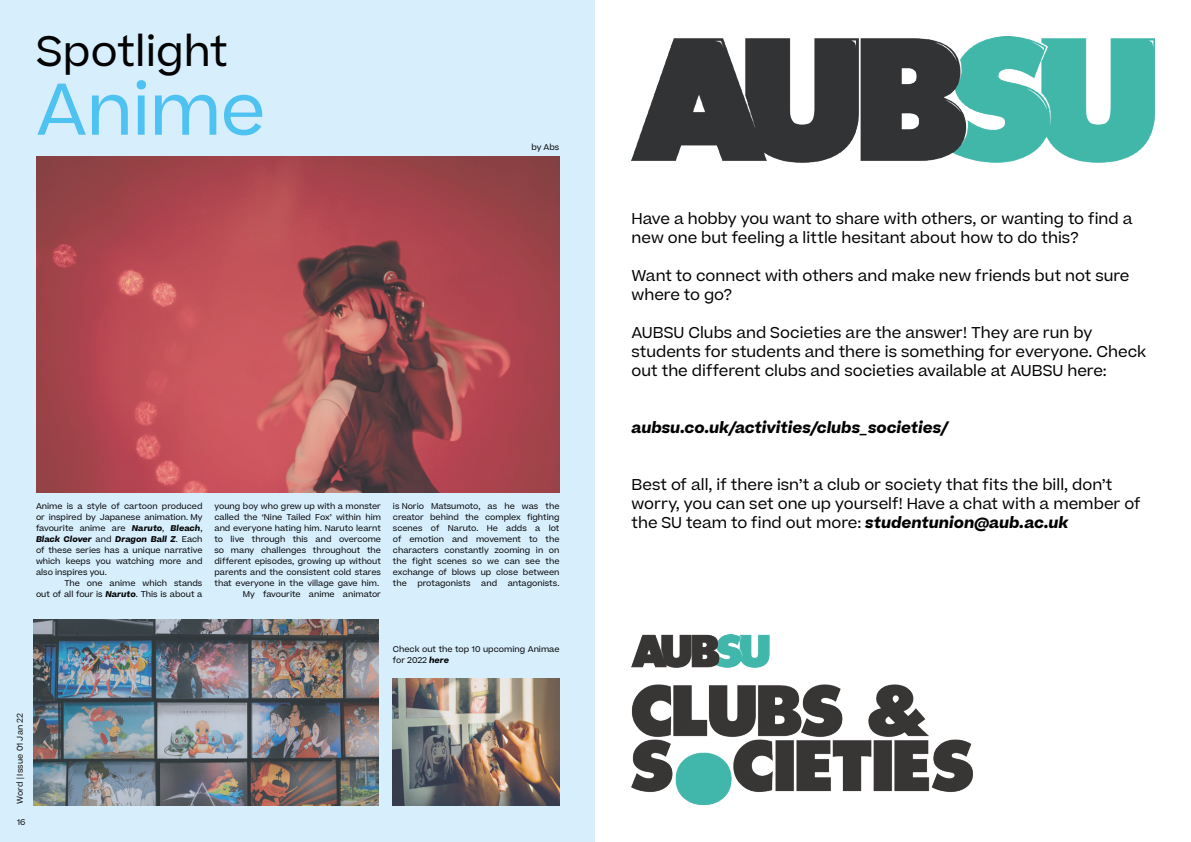
<style>
.page{position:relative;width:1191px;height:842px;background:#fff}
.page>*{position:absolute;margin:0;border:0;box-sizing:border-box;transform-origin:0 0}
.beatrice_title_black{font:70px "Beatrice";letter-spacing:-.01em;color:#4ec2f1}
.beatrice_title_black-2{font:40.7px "Beatrice";color:#020203}
.beatrice_welcome{font:15px/19px "Beatrice";color:#020203}
.beatrice_welcome-2{font:italic 700 15px "Beatrice";color:#020203}
.beatrice_body{font:8px/11px "Beatrice";color:#020203;text-align:justify}
.beatrice_body_no_ind{font:8px/11px "Beatrice";color:#020203;text-align:justify}
.beatrice_body__subhe{font:8px "Beatrice";color:#020203}
.header_date{font:8px "Beatrice";letter-spacing:.02em;color:#100d08}
.s1{font-weight:700;font-style:italic}
</style>
<div class="page">
<div style="left:0;top:0;width:595px;height:842px;background:#d7eefd"></div>
<img style="left:36px;top:156px;width:523px;height:336px">
<img style="left:33px;top:619px;width:345px;height:187px">
<img style="left:393px;top:679px;width:166px;height:127px">
<img style="left:632px;top:634px;width:340px;height:170px">
<img style="left:632px;top:36px;width:523px;height:127px">
<p class="beatrice_title_black-2" style="left:36px;top:24px;width:193px">Spotlight</p>
<p class="beatrice_title_black" style="left:36px;top:64px;width:231px">Anime</p>
<p class="beatrice_body__subhe" style="left:531px;top:142px;width:30px">by Abs</p>
<p class="beatrice_body_no_ind" style="left:36px;top:501px;width:168px">Anime is a style of cartoon produced or inspired by Japanese animation. My favourite anime are <span class="s1">Naruto</span>, <span class="s1">Bleach</span>, <span class="s1">Black Clover</span> and <span class="s1">Dragon Ball Z</span>. Each of these series has a unique narrative which keeps you watching more and</p>
<p class="beatrice_body__subhe" style="left:36px;top:567px;width:72px">also inspires you.</p>
<p class="beatrice_body" style="left:36px;top:578px;width:168px;text-align:right">The one anime which stands<br>out of all four is <span class="s1">Naruto</span>. This is about a</p>
<p class="beatrice_body" style="left:214px;top:501px;width:168px">young boy who grew up with a monster called the ‘Nine Tailed Fox’ within him and everyone hating him. Naruto learnt to live through this and overcome so many challenges throughout the different episodes, growing up without parents and the consistent cold stares that everyone in the village gave him.</p>
<p class="beatrice_body" style="left:243px;top:589px;width:140px">My favourite anime animator</p>
<p class="beatrice_body" style="left:393px;top:501px;width:168px">is Norio Matsumoto, as he was the creator behind the complex fighting scenes of Naruto. He adds a lot of emotion and movement to the characters constantly zooming in on the fight scenes so we can see the exchange of blows up close between the</p>
<p class="beatrice_body" style="left:417px;top:578px;width:55px">protagonists</p>
<p class="beatrice_body" style="left:481px;top:578px;width:17px">and</p>
<p class="beatrice_body" style="left:508px;top:578px;width:53px">antagonists.</p>
<p class="beatrice_body_no_ind" style="left:393px;top:644px;width:168px">Check out the top 10 upcoming Animae</p>
<p class="beatrice_body__subhe" style="left:393px;top:655px;width:58px">for 2022 <span class="s1">here</span></p>
<p class="header_date" style="left:15px;top:804px;width:93px;rotate:-90deg">Word | Issue 01 Jan 22</p>
<p class="header_date" style="left:17px;top:817px;width:10px">16</p>
<p class="beatrice_welcome" style="left:631px;top:209px;width:502px">Have a hobby you want to share with others, or wanting to find a new one but feeling a little hesitant about how to do this?</p>
<p class="beatrice_welcome" style="left:631px;top:266px;width:499px">Want to connect with others and make new friends but not sure where to go?</p>
<p class="beatrice_welcome" style="left:631px;top:323px;width:516px">AUBSU Clubs and Societies are the answer! They are run by students for students and there is something for everyone. Check out the different clubs and societies available at AUBSU here:</p>
<p class="beatrice_welcome-2" style="left:631px;top:417px;width:318px">aubsu.co.uk/activities/clubs_societies/</p>
<p class="beatrice_welcome" style="left:631px;top:475px;width:510px">Best of all, if there isn’t a club or society that fits the bill, don’t worry, you can set one up yourself! Have a chat with a member of the SU team to find out more: <span class="s1">studentunion@aub.ac.uk</span></p>
</div>
